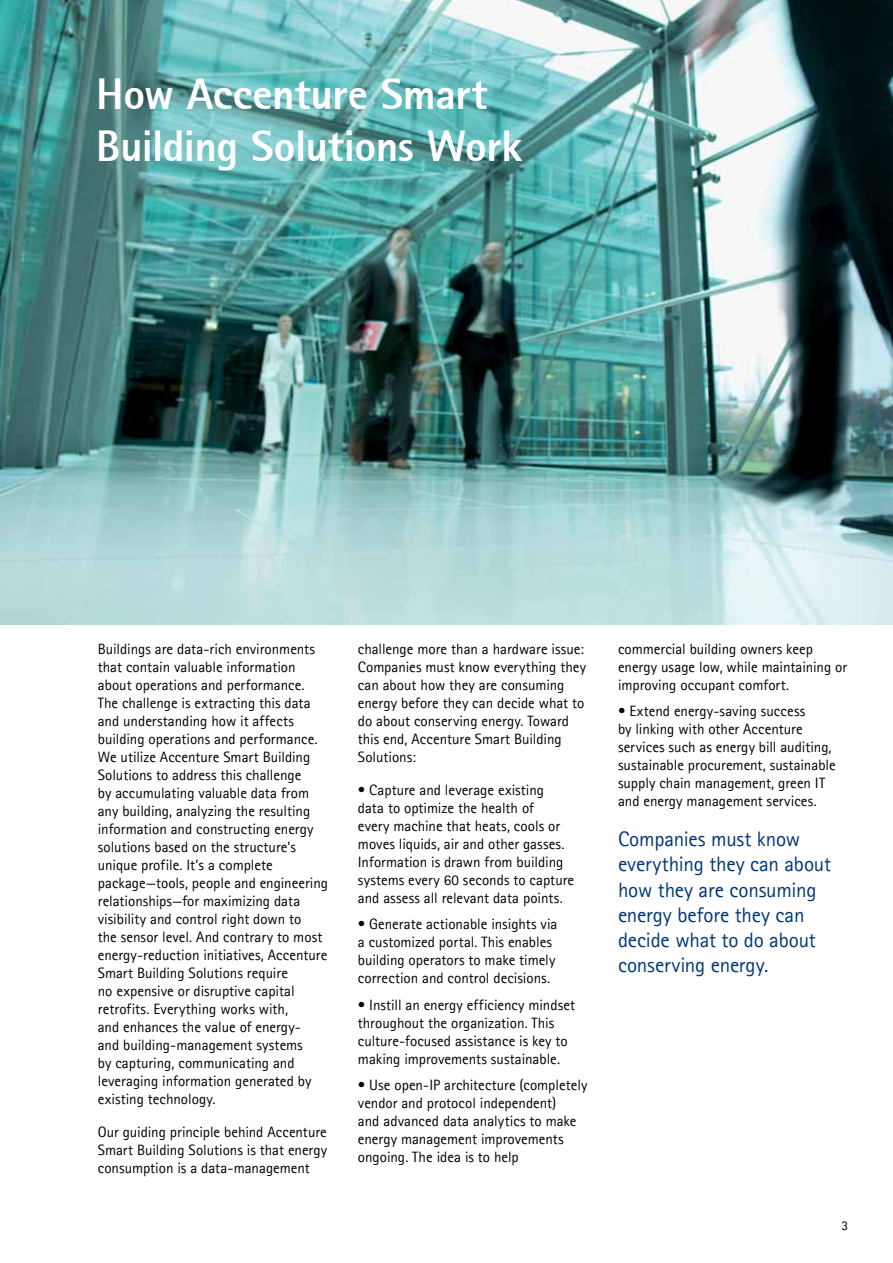
<style>
.page{position:relative;width:893px;height:1263px;background:#fff}
.page>*{position:absolute;margin:0;border:0;box-sizing:border-box;transform-origin:0 0}
.t1{font:43.5px/52.2px "Agfa Rotis Sans Serif Ex Bd";letter-spacing:-.01em;color:#fff}
.t2{font:21px/25.2px "Agfa Rotis Sans Serif";letter-spacing:-.01em;color:#003976}
.t3{font:15px/18px "Agfa Rotis Sans Serif";color:#000}
.t4{font:13.5px "Agfa Rotis Sans Serif";color:#000}
</style>
<div class="page">
<img style="left:0;top:0;width:893px;height:624px">
<h1 class="t1" style="left:96px;top:67px;width:428px">How Accenture Smart<br>Building Solutions Work</h1>
<p class="t3" style="left:98px;top:639px;width:232px">Buildings are data-rich environments that contain valuable information about operations and performance.<br>The challenge is extracting this data and understanding how it affects building operations and performance.<br>We utilize Accenture Smart Building Solutions to address this challenge<br>by accumulating valuable data from any building, analyzing the resulting information and constructing energy solutions based on the structure’s unique profile. It’s a complete package—tools, people and engineering relationships—for maximizing data visibility and control right down to<br>the sensor level. And contrary to most energy-reduction initiatives, Accenture Smart Building Solutions require<br>no expensive or disruptive capital retrofits. Everything works with,<br>and enhances the value of energy-<br>and building-management systems<br>by capturing, communicating and leveraging information generated by existing technology.</p>
<p class="t3" style="left:98px;top:1122px;width:231px;text-align:justify">Our guiding principle behind Accenture Smart Building Solutions is that energy consumption is a data-management</p>
<p class="t3" style="left:358px;top:639px;width:230px">challenge more than a hardware issue:<br>Companies must know everything they can about how they are consuming energy before they can decide what to do about conserving energy. Toward this end, Accenture Smart Building<br>Solutions:</p>
<p class="t3" style="left:358px;top:780px;width:218px">• Capture and leverage existing<br>data to optimize the health of<br>every machine that heats, cools or moves liquids, air and other gasses.<br>Information is drawn from building systems every 60 seconds to capture and assess all relevant data points.</p>
<p class="t3" style="left:358px;top:915px;width:201px">• Generate actionable insights via a customized portal. This enables building operators to make timely correction and control decisions.</p>
<p class="t3" style="left:358px;top:995px;width:219px">• Instill an energy efficiency mindset throughout the organization. This culture-focused assistance is key to making improvements sustainable.</p>
<p class="t3" style="left:358px;top:1076px;width:231px">• Use open-IP architecture (completely vendor and protocol independent)<br>and advanced data analytics to make energy management improvements ongoing. The idea is to help</p>
<p class="t3" style="left:618px;top:639px;width:231px">commercial building owners keep energy usage low, while maintaining or improving occupant comfort.</p>
<p class="t3" style="left:618px;top:702px;width:219px">• Extend energy-saving success<br>by linking with other Accenture services such as energy bill auditing, sustainable procurement, sustainable supply chain management, green IT and energy management services.</p>
<h2 class="t2" style="left:618px;top:826px;width:215px">Companies must know everything they can about how they are consuming energy before they can decide what to do about conserving energy.</h2>
<p class="t4" style="left:842px;top:1217px;width:8px">3</p>
</div>
